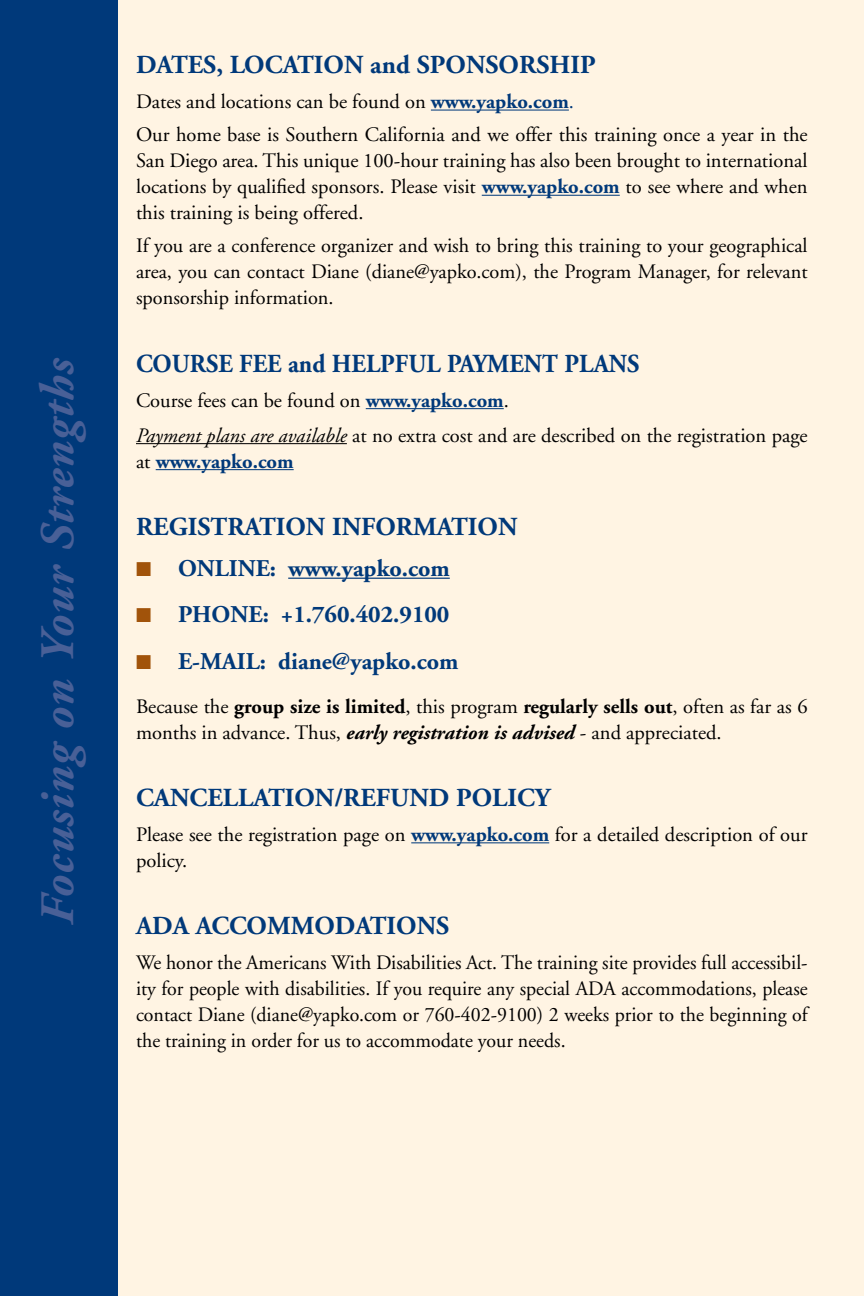
<style>
.page{position:relative;width:864px;height:1296px;background:#fff}
.page>*{position:absolute;margin:0;border:0;box-sizing:border-box;transform-origin:0 0}
.t1{font:italic 700 48px "Adobe Garamond";letter-spacing:.025em;color:#496097}
.t2{font:700 26px "Adobe Garamond";color:#00397a}
.t3{font:700 26px "Adobe Garamond";color:#00397a;scale:.94 1}
.t4{font:700 24px "Adobe Garamond";color:#00397a}
.t5{font:20.4px/26px "Adobe Garamond";color:#000}
.t6{font:700 20.4px "Adobe Garamond";color:#00397a}
.s1{font-weight:700;color:#00397a}
.s2{color:#00397a}
.s3{font-style:italic}
.s4{font-weight:400;color:#000}
.s5{color:#a1530a}
.s6{font-weight:700}
.s7{font-weight:700;font-style:italic}
</style>
<div class="page">
<div style="left:95px;top:0;width:769px;height:1296px;background:#fff4e3"></div>
<div style="left:0;top:0;width:118px;height:1296px;background:#00397a"></div>
<hr style="left:431px;top:110px;width:138px;height:1px;background:#00397a">
<hr style="left:482px;top:195px;width:138px;height:1px;background:#00397a">
<hr style="left:366px;top:408px;width:138px;height:1px;background:#00397a">
<hr style="left:136px;top:443px;width:211px;height:1px;background:#000">
<hr style="left:156px;top:469px;width:138px;height:1px;background:#00397a">
<hr style="left:288px;top:578px;width:162px;height:1px;background:#00397a">
<hr style="left:411px;top:842px;width:138px;height:1px;background:#00397a">
<h1 class="t1" style="left:32px;top:925px;width:569px;rotate:-90deg">Focusing on Your Strengths</h1>
<p class="t2" style="left:136px;top:51px;width:461px">DATES, LOCATION and SPONSORSHIP</p>
<p class="t5" style="left:136px;top:85px;width:673px;line-height:33.2px">Dates and locations can be found on <span class="s1">www.yapko.com</span><span class="s2">.<br></span>Our home base is Southern California and we offer this training once a year in the</p>
<p class="t5" style="left:136px;top:148px;width:673px;text-align:justify">San Diego area. This unique 100-hour training has also been brought to international locations by qualified sponsors. Please visit <span class="s1">www.yapko.com</span> to see where and when this training is being offered.</p>
<p class="t5" style="left:136px;top:233px;width:673px;text-align:justify">If you are a conference organizer and wish to bring this training to your geographical area, you can contact Diane (diane@yapko.com), the Program Manager, for relevant sponsorship information.</p>
<p class="t3" style="left:136px;top:349px;width:537px">COURSE FEE and HELPFUL PAYMENT PLANS</p>
<p class="t5" style="left:136px;top:383px;width:673px;line-height:35px">Course fees can be found on <span class="s1">www.yapko.com</span>.<br><span class="s3">Payment plans are available</span> at no extra cost and are described on the registration page</p>
<p class="t6" style="left:136px;top:450px;width:159px"><span class="s4">at</span> www.yapko.com</p>
<p class="t2" style="left:136px;top:512px;width:383px">REGISTRATION INFORMATION</p>
<p class="t4" style="left:136px;top:555px;width:315px"><span class="s5">■</span> ONLINE: www.yapko.com</p>
<p class="t4" style="left:136px;top:602px;width:315px"><span class="s5">■</span> PHONE: +1.760.402.9100</p>
<p class="t4" style="left:136px;top:648px;width:324px"><span class="s5">■</span> E-MAIL: diane@yapko.com</p>
<p class="t5" style="left:136px;top:694px;width:673px">Because the <span class="s6">group size is limited</span>, this program <span class="s6">regularly sells out</span>, often as far as 6 months in advance. Thus, <span class="s7">early registration is advised</span> - and appreciated.</p>
<p class="t2" style="left:136px;top:783px;width:416px">CANCELLATION/REFUND POLICY</p>
<p class="t5" style="left:136px;top:822px;width:673px">Please see the registration page on <span class="s1">www.yapko.com</span> for a detailed description of our policy.</p>
<p class="t2" style="left:136px;top:912px;width:315px">ADA ACCOMMODATIONS</p>
<p class="t5" style="left:136px;top:950px;width:673px;text-align:justify">We honor the Americans With Disabilities Act. The training site provides full accessibil&shy;ity for people with disabilities. If you require any special ADA accommodations, please contact Diane (diane@yapko.com or 760-402-9100) 2 weeks prior to the beginning of the training in order for us to accommodate your needs.</p>
</div>
